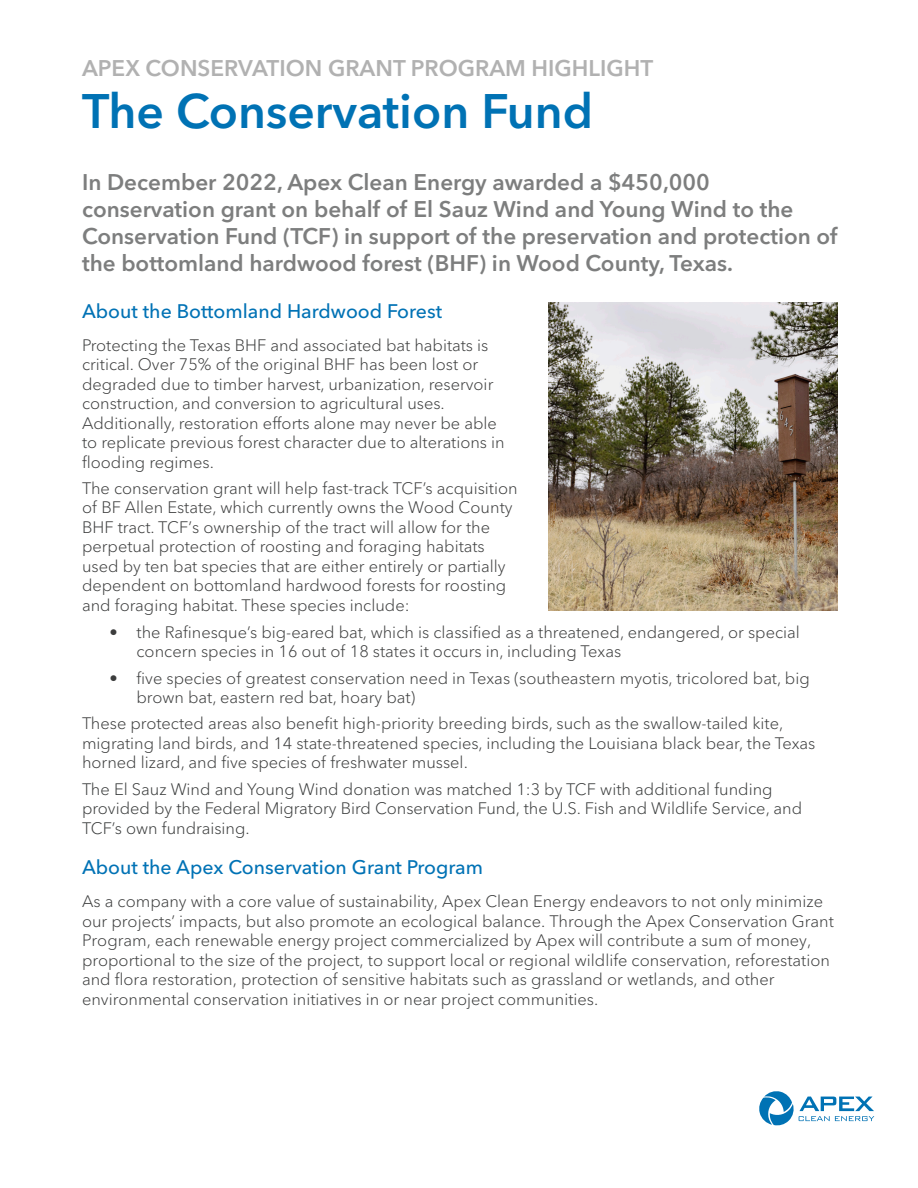
<style>
.page{position:relative;width:918px;height:1188px;background:#fff}
.page>*{position:absolute;margin:0;border:0;box-sizing:border-box;transform-origin:0 0}
.HEADLINE__large{font:600 48px "Avenir Next LT Pro";color:#0072b4}
.Sidebar_Text_-_Heade{font:600 22.5px/27px "Avenir Next LT Pro";color:#7d7e7e}
.HEADLINE__large-2{font:600 22.5px "Avenir Next LT Pro";color:#b1b1b1}
.SUBHEAD{font:500 19.5px "Avenir Next LT Pro";color:#0072b5}
.BODY_left_aligned__l{font:300 16.5px/19.5px "Avenir Next LT Pro";color:#3c3d3d}
.BODY_left_aligned__l-2{font:300 16.5px/19.5px "Avenir Next LT Pro";color:#3a3c3c}
</style>
<div class="page">
<svg style="left:759px;top:1091px;width:115px;height:34px"></svg>
<img style="left:549px;top:303px;width:288px;height:307px">
<p class="HEADLINE__large-2" style="left:82px;top:55px;width:573px">APEX CONSERVATION GRANT PROGRAM HIGHLIGHT</p>
<p class="HEADLINE__large" style="left:82px;top:82px;width:513px">The Conservation Fund</p>
<p class="Sidebar_Text_-_Heade" style="left:82px;top:168px;width:757px">In December 2022, Apex Clean Energy awarded a $450,000 conservation grant on behalf of El Sauz Wind and Young Wind to the Conservation Fund (TCF) in support of the preservation and protection of the bottomland hardwood forest (BHF) in Wood County, Texas.</p>
<p class="SUBHEAD" style="left:82px;top:299px;width:362px">About the Bottomland Hardwood Forest</p>
<p class="BODY_left_aligned__l" style="left:82px;top:335px;width:424px">Protecting the Texas BHF and associated bat habitats is critical. Over 75% of the original BHF has been lost or degraded due to timber harvest, urbanization, reservoir construction, and conversion to agricultural uses.<br>Additionally, restoration efforts alone may never be able to replicate previous forest character due to alterations in flooding regimes.</p>
<p class="BODY_left_aligned__l" style="left:82px;top:478px;width:437px">The conservation grant will help fast-track TCF’s acquisition of BF Allen Estate, which currently owns the Wood County BHF tract. TCF’s ownership of the tract will allow for the perpetual protection of roosting and foraging habitats used by ten bat species that are either entirely or partially dependent on bottomland hardwood forests for roosting and foraging habitat. These species include:</p>
<p class="BODY_left_aligned__l" style="left:137px;top:622px;width:665px;text-indent:-27px">• the Rafinesque’s big-eared bat, which is classified as a threatened, endangered, or special concern species in 16 out of 18 states it occurs in, including Texas</p>
<p class="BODY_left_aligned__l" style="left:137px;top:668px;width:675px;text-indent:-27px">• five species of greatest conservation need in Texas (southeastern myotis, tricolored bat, big brown bat, eastern red bat, hoary bat)</p>
<p class="BODY_left_aligned__l" style="left:82px;top:714px;width:735px">These protected areas also benefit high-priority breeding birds, such as the swallow-tailed kite, migrating land birds, and 14 state-threatened species, including the Louisiana black bear, the Texas horned lizard, and five species of freshwater mussel.</p>
<p class="BODY_left_aligned__l-2" style="left:82px;top:779px;width:722px">The El Sauz Wind and Young Wind donation was matched 1:3 by TCF with additional funding provided by the Federal Migratory Bird Conservation Fund, the U.S. Fish and Wildlife Service, and<br>TCF’s own fundraising.</p>
<p class="SUBHEAD" style="left:82px;top:856px;width:403px">About the Apex Conservation Grant Program</p>
<p class="BODY_left_aligned__l" style="left:82px;top:892px;width:753px">As a company with a core value of sustainability, Apex Clean Energy endeavors to not only minimize our projects’ impacts, but also promote an ecological balance. Through the Apex Conservation Grant Program, each renewable energy project commercialized by Apex will contribute a sum of money, proportional to the size of the project, to support local or regional wildlife conservation, reforestation and flora restoration, protection of sensitive habitats such as grassland or wetlands, and other environmental conservation initiatives in or near project communities.</p>
</div>
